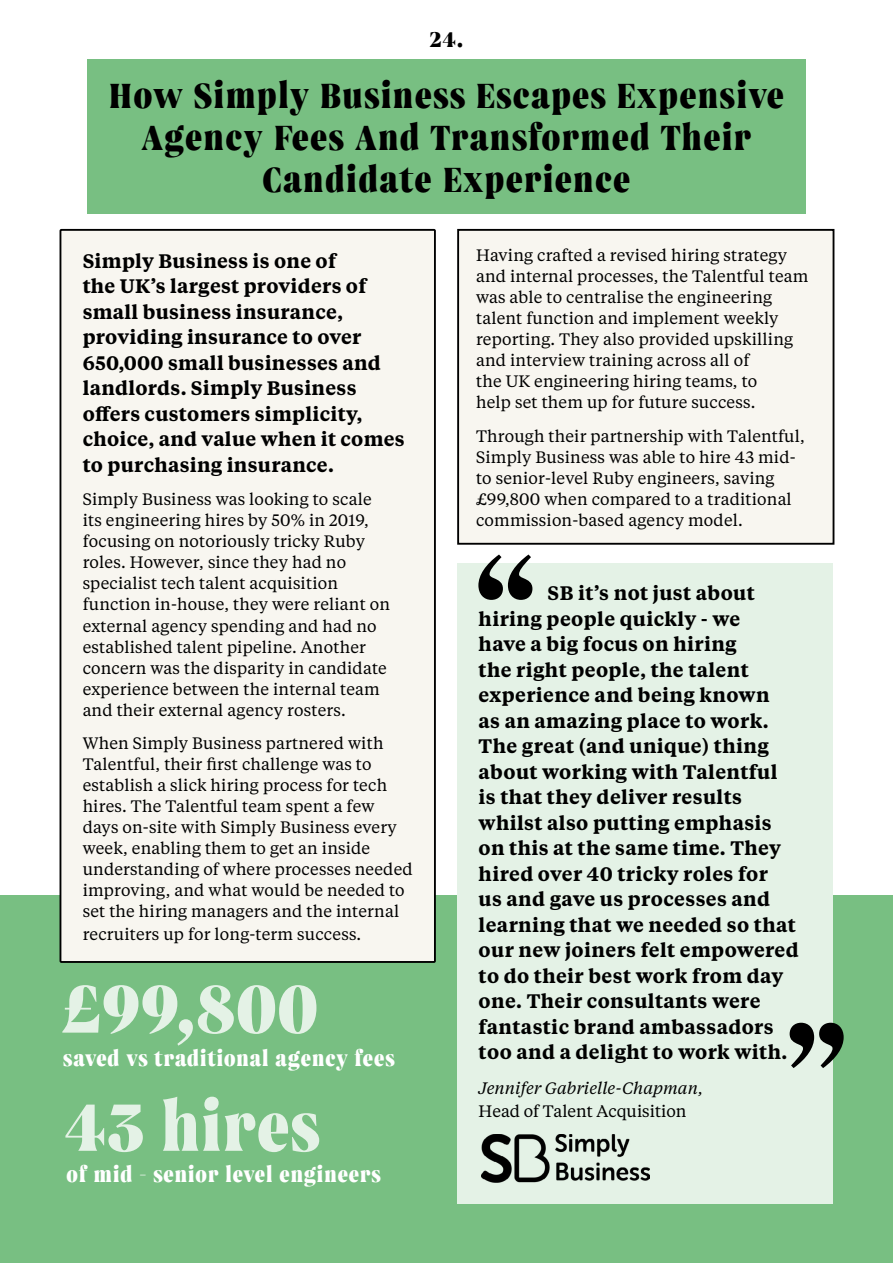
<style>
.page{position:relative;width:893px;height:1263px;background:#fff}
.page>*{position:absolute;margin:0;border:0;box-sizing:border-box;transform-origin:0 0}
.t1{font:800 66px/118.2px "Boita";letter-spacing:-.01em;color:#e4f2e6}
.t2{font:800 34.5px/42px "Boita";letter-spacing:.015em;color:#000;text-align:center}
.t3{font:800 21.15px "Boita";letter-spacing:.015em;color:#fff}
.t4{font:800 21px "Boita";color:#000}
.t5{font:600 19.5px/25.5px "Tiempos Text";letter-spacing:.02em;color:#000}
.t6{font:16.5px/21px "Tiempos Text";letter-spacing:.01em;color:#000}
.t7{font:italic 16.5px "Tiempos Text";color:#000}
</style>
<div class="page">
<div style="left:0;top:895px;width:893px;height:368px;background:#78bf82"></div>
<div style="left:60px;top:230px;width:375px;height:732px;background:#f8f6f0"></div>
<div style="left:60px;top:229px;width:376px;height:734px;border:2px solid #000"></div>
<div style="left:458px;top:230px;width:375px;height:314px;background:#f8f6f0"></div>
<div style="left:457px;top:229px;width:377px;height:316px;border:2px solid #000"></div>
<div style="left:457px;top:563px;width:376px;height:641px;background:#e4f2e6"></div>
<svg style="left:478px;top:554px;width:54px;height:46px"></svg>
<svg style="left:790px;top:1023px;width:54px;height:45px"></svg>
<img style="left:482px;top:1135px;width:168px;height:47px">
<div style="left:87px;top:60px;width:719px;height:154px;background:#78bf82"></div>
<p class="t4" style="left:430px;top:24px;width:35px">24.</p>
<h2 class="t2" style="left:108px;top:73px;width:677px">How Simply Business Escapes Expensive<br>Agency Fees And Transformed Their<br>Candidate Experience</h2>
<p class="t5" style="left:83px;top:247px;width:324px">Simply Business is one of<br>the UK’s largest providers of small business insurance, providing insurance to over<br>650,000 small businesses and landlords. Simply Business offers customers simplicity, choice, and value when it comes to purchasing insurance.</p>
<p class="t6" style="left:83px;top:488px;width:309px">Simply Business was looking to scale its engineering hires by 50% in 2019, focusing on notoriously tricky Ruby roles. However, since they had no specialist tech talent acquisition function in-house, they were reliant on external agency spending and had no established talent pipeline. Another concern was the disparity in candidate experience between the internal team and their external agency rosters.</p>
<p class="t6" style="left:83px;top:732px;width:332px">When Simply Business partnered with Talentful, their first challenge was to establish a slick hiring process for tech hires. The Talentful team spent a few days on-site with Simply Business every week, enabling them to get an inside understanding of where processes needed improving, and what would be needed to set the hiring managers and the internal</p>
<p class="t6" style="left:83px;top:923px;width:280px">recruiters up for long-term success.</p>
<h1 class="t1" style="left:62px;top:946px;width:260px">£99,800<br>43 hires</h1>
<p class="t3" style="left:66px;top:1159px;width:316px">of mid - senior level engineers</p>
<p class="t3" style="left:63px;top:1043px;width:333px">saved vs traditional agency fees</p>
<p class="t6" style="left:476px;top:244px;width:334px">Having crafted a revised hiring strategy and internal processes, the Talentful team was able to centralise the engineering talent function and implement weekly reporting. They also provided upskilling and interview training across all of<br>the UK engineering hiring teams, to<br>help set them up for future success.</p>
<p class="t6" style="left:476px;top:425px;width:330px">Through their partnership with Talentful, Simply Business was able to hire 43 mid&shy;to senior-level Ruby engineers, saving £99,800 when compared to a traditional commission-based agency model.</p>
<p class="t5" style="left:479px;top:579px;width:322px;text-indent:69px">SB it’s not just about hiring people quickly - we<br>have a big focus on hiring<br>the right people, the talent experience and being known<br>as an amazing place to work.<br>The great (and unique) thing about working with Talentful is that they deliver results whilst also putting emphasis on this at the same time. They hired over 40 tricky roles for<br>us and gave us processes and learning that we needed so that our new joiners felt empowered to do their best work from day one. Their consultants were fantastic brand ambassadors too and a delight to work with.</p>
<p class="t7" style="left:479px;top:1077px;width:226px">Jennifer Gabrielle-Chapman,</p>
<p class="t6" style="left:479px;top:1100px;width:209px">Head of Talent Acquisition</p>
</div>
